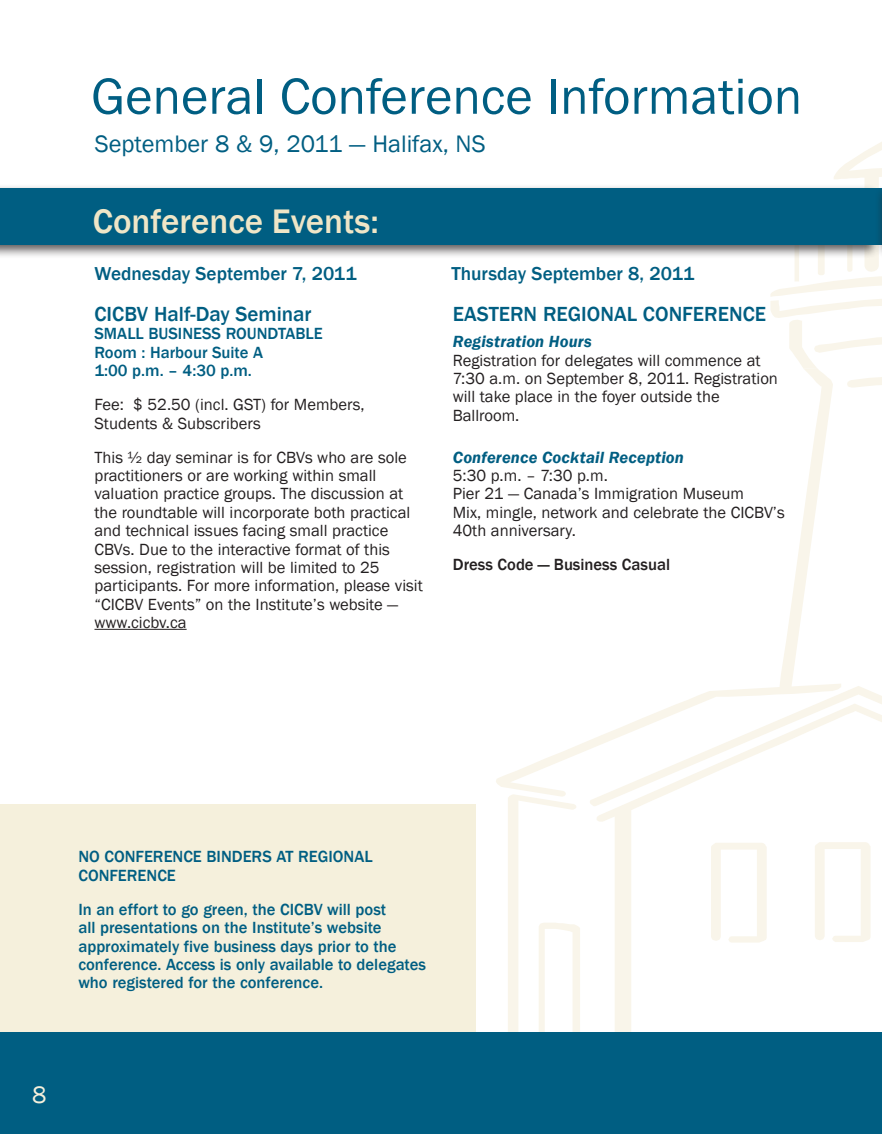
<style>
.page{position:relative;width:882px;height:1134px;background:#fff}
.page>*{position:absolute;margin:0;border:0;box-sizing:border-box;transform-origin:0 0}
.Head{font:52.5px "Franklin Gothic";color:#005e82}
.Head_2{font:500 35px "Franklin Gothic";color:#efe6c7}
.Date{font:24.5px "Franklin Gothic";color:#005e82}
.Date-2{font:24.5px "Franklin Gothic";color:#f5f0dc}
.Date_Pg2{font:500 21px "Franklin Gothic";color:#005e82}
.Abstract{font:500 19.25px "Franklin Gothic";color:#005e82}
.t1{font:16.62px/18.4px "Franklin Gothic";color:#231f20}
.t2{font:500 16.62px/18.4px "Franklin Gothic";color:#005e82}
.Time{font:italic 600 16.62px "Franklin Gothic";letter-spacing:.01em;color:#005e82}
.t3{font:500 16.62px "Franklin Gothic";color:#231f20}
</style>
<div class="page">
<svg style="left:847px;top:377px;width:35px;height:11px"></svg>
<svg style="left:780px;top:369px;width:61px;height:317px"></svg>
<svg style="left:472px;top:686px;width:410px;height:346px"></svg>
<svg style="left:597px;top:704px;width:285px;height:328px"></svg>
<svg style="left:770px;top:142px;width:112px;height:227px"></svg>
<div style="left:0;top:1032px;width:882px;height:102px;background:#005e82"></div>
<hr style="left:94px;top:629px;width:93px;height:1px;background:#231f20">
<div style="left:0;top:804px;width:475px;height:227px;background:#f5f0dc"></div>
<div style="left:0;top:183px;width:882px;height:76px;background:#231f20;opacity:.75"></div>
<div style="left:0;top:189px;width:882px;height:56px;background:#005e82"></div>
<div style="left:875px;top:183px;width:7px;height:76px;background:#231f20;opacity:.75"></div>
<p class="Head" style="left:91px;top:64px;width:713px">General Conference Information</p>
<p class="Date" style="left:95px;top:129px;width:392px">September 8 &amp; 9, 2011 — Halifax, NS</p>
<p class="Head_2" style="left:93px;top:199px;width:288px">Conference Events:</p>
<p class="Abstract" style="left:94px;top:262px;width:264px">Wednesday September 7, 2011</p>
<p class="Abstract" style="left:452px;top:262px;width:244px">Thursday September 8, 2011</p>
<p class="Date_Pg2" style="left:94px;top:301px;width:219px">CICBV Half-Day Seminar</p>
<p class="t2" style="left:94px;top:325px;width:230px">SMALL BUSINESS ROUNDTABLE<br>Room : Harbour Suite A<br>1:00 p.m. – 4:30 p.m.</p>
<p class="t1" style="left:94px;top:396px;width:272px">Fee: $ 52.50 (incl. GST) for Members,<br>Students &amp; Subscribers</p>
<p class="t1" style="left:94px;top:448px;width:330px">This ½ day seminar is for CBVs who are sole practitioners or are working within small valuation practice groups. The discussion at the roundtable will incorporate both practical and technical issues facing small practice CBVs. Due to the interactive format of this session, registration will be limited to 25 participants. For more information, please visit “CICBV Events” on the Institute’s website — www.cicbv.ca</p>
<p class="Date_Pg2" style="left:453px;top:301px;width:315px">EASTERN REGIONAL CONFERENCE</p>
<p class="Time" style="left:453px;top:331px;width:140px">Registration Hours</p>
<p class="t1" style="left:453px;top:351px;width:327px">Registration for delegates will commence at 7:30 a.m. on September 8, 2011. Registration will take place in the foyer outside the Ballroom.</p>
<p class="Time" style="left:453px;top:446px;width:233px">Conference Cocktail Reception</p>
<p class="t1" style="left:453px;top:467px;width:334px">5:30 p.m. – 7:30 p.m.<br>Pier 21 — Canada’s Immigration Museum<br>Mix, mingle, network and celebrate the CICBV’s<br>40th anniversary.</p>
<p class="t3" style="left:453px;top:555px;width:219px">Dress Code — Business Casual</p>
<p class="t2" style="left:78px;top:848px;width:296px">NO CONFERENCE BINDERS AT REGIONAL<br>CONFERENCE</p>
<p class="t2" style="left:78px;top:900px;width:349px">In an effort to go green, the CICBV will post<br>all presentations on the Institute’s website approximately five business days prior to the conference. Access is only available to delegates who registered for the conference.</p>
<p class="Date-2" style="left:32px;top:1080px;width:16px">8</p>
</div>
